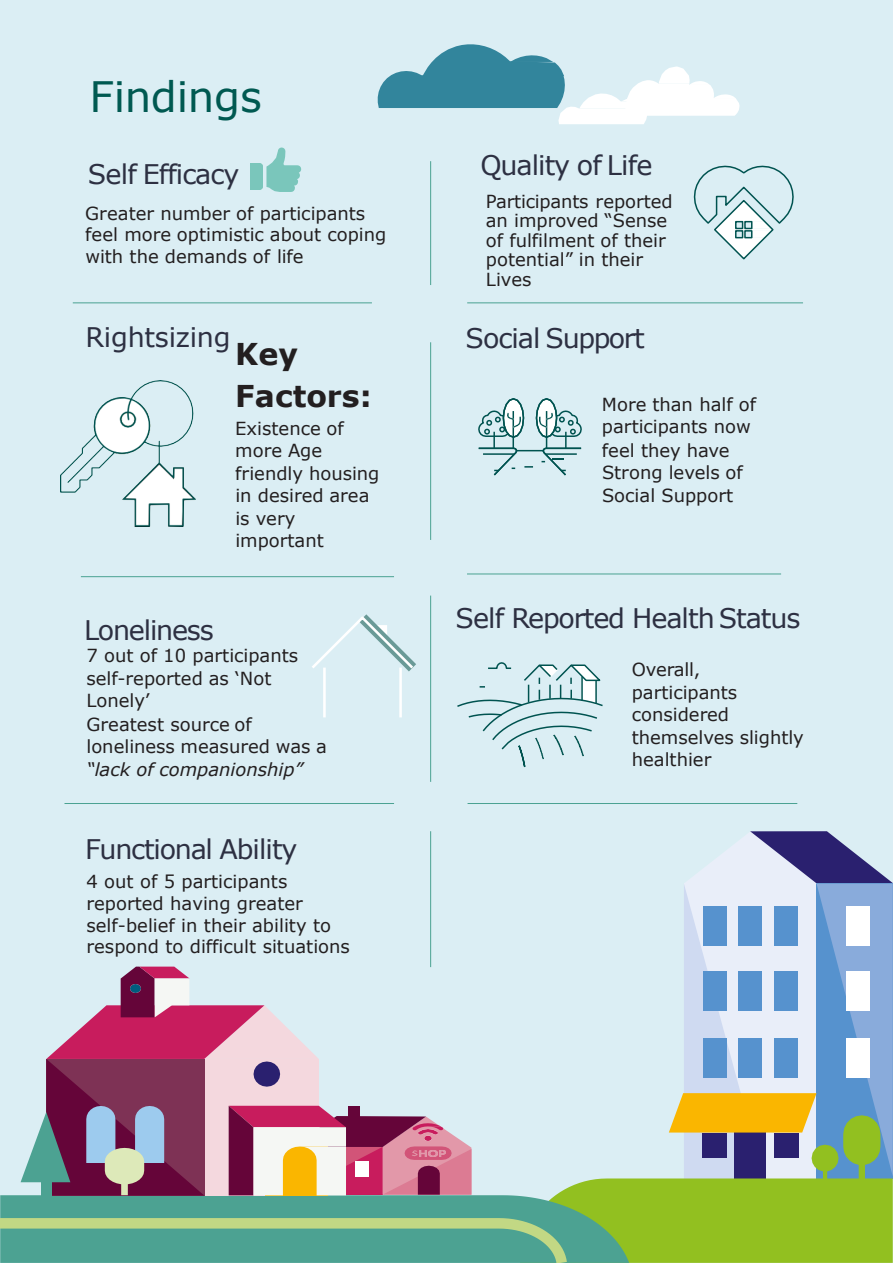
<style>
.page{position:relative;width:893px;height:1263px;background:#dbeef4}
.page>*{position:absolute;margin:0;border:0;box-sizing:border-box;transform-origin:0 0}
.t1{font:42px "Verdana";letter-spacing:-.005em;color:#005951}
.t2{font:700 30px/42.3px "Verdana";color:#231f20}
.t3{font:27px "Verdana";letter-spacing:-.04em;color:#2d3042}
.t4{font:27px "Verdana";letter-spacing:-.01em;color:#2d3042}
.t5{font:18px/22.5px "Verdana";color:#231f20}
.s1{font-style:italic}
</style>
<div class="page">
<svg style="left:693px;top:165px;width:101px;height:95px"></svg>
<div style="left:735px;top:230px;width:8px;height:8px;border:2px solid #005350"></div>
<div style="left:735px;top:221px;width:8px;height:8px;border:2px solid #005350"></div>
<div style="left:744px;top:221px;width:8px;height:8px;border:2px solid #005350"></div>
<div style="left:744px;top:230px;width:8px;height:8px;border:2px solid #005350"></div>
<hr style="left:430px;top:161px;width:1px;height:124px;background:#4aa292">
<hr style="left:73px;top:302px;width:299px;height:1px;background:#4aa292">
<hr style="left:430px;top:342px;width:1px;height:198px;background:#4aa292">
<hr style="left:467px;top:302px;width:336px;height:1px;background:#4aa292">
<img style="left:60px;top:381px;width:136px;height:145px">
<hr style="left:430px;top:596px;width:1px;height:186px;background:#4aa292">
<svg style="left:457px;top:662px;width:146px;height:106px"></svg>
<hr style="left:81px;top:576px;width:313px;height:1px;background:#4aa292">
<hr style="left:468px;top:803px;width:329px;height:1px;background:#4aa292">
<hr style="left:467px;top:574px;width:314px;height:1px;background:#4aa292">
<svg style="left:478px;top:398px;width:104px;height:78px"></svg>
<svg style="left:378px;top:44px;width:361px;height:80px"></svg>
<svg style="left:266px;top:147px;width:35px;height:45px"></svg>
<img style="left:251px;top:164px;width:12px;height:26px">
<hr style="left:64px;top:803px;width:330px;height:1px;background:#4aa292">
<svg style="left:312px;top:614px;width:104px;height:58px"></svg>
<hr style="left:399px;top:668px;width:3px;height:49px;background:#fff">
<hr style="left:323px;top:668px;width:3px;height:49px;background:#fff">
<svg style="left:0;top:831px;width:893px;height:432px"></svg>
<img style="left:419px;top:1129px;width:18px;height:11px">
<p class="t1" style="left:90px;top:70px;width:174px">Findings</p>
<p class="t3" style="left:88px;top:157px;width:153px">Self Efficacy</p>
<p class="t5" style="left:85px;top:202px;width:303px;line-height:21.6px">Greater number of participants feel more optimistic about coping with the demands of life</p>
<p class="t3" style="left:480px;top:148px;width:174px">Quality of Life</p>
<p class="t5" style="left:486px;top:192px;width:188px;line-height:19.5px">Participants reported an improved “Sense of fulfilment of their potential” in their<br>Lives</p>
<p class="t4" style="left:85px;top:320px;width:147px">Rightsizing</p>
<p class="t3" style="left:466px;top:321px;width:181px">Social Support</p>
<p class="t2" style="left:235px;top:333px;width:138px">Key<br>Factors:</p>
<p class="t5" style="left:235px;top:417px;width:146px">Existence of more Age friendly housing in desired area is very important</p>
<p class="t5" style="left:602px;top:394px;width:156px">More than half of participants now feel they have<br>Strong levels of<br>Social Support</p>
<p class="t3" style="left:84px;top:613px;width:131px">Loneliness</p>
<p class="t5" style="left:86px;top:645px;width:213px">7 out of 10 participants self-reported as ‘Not<br>Lonely’</p>
<p class="t5" style="left:86px;top:713px;width:242px">Greatest source of loneliness measured was a <span class="s1">“lack of companionship”</span></p>
<p class="t3" style="left:85px;top:832px;width:214px">Functional Ability</p>
<p class="t5" style="left:87px;top:871px;width:265px;line-height:21.6px">4 out of 5 participants reported having greater self-belief in their ability to respond to difficult situations</p>
<p class="t3" style="left:455px;top:601px;width:347px">Self Reported Health Status</p>
<p class="t5" style="left:632px;top:659px;width:174px">Overall, participants considered themselves slightly healthier</p>
</div>
